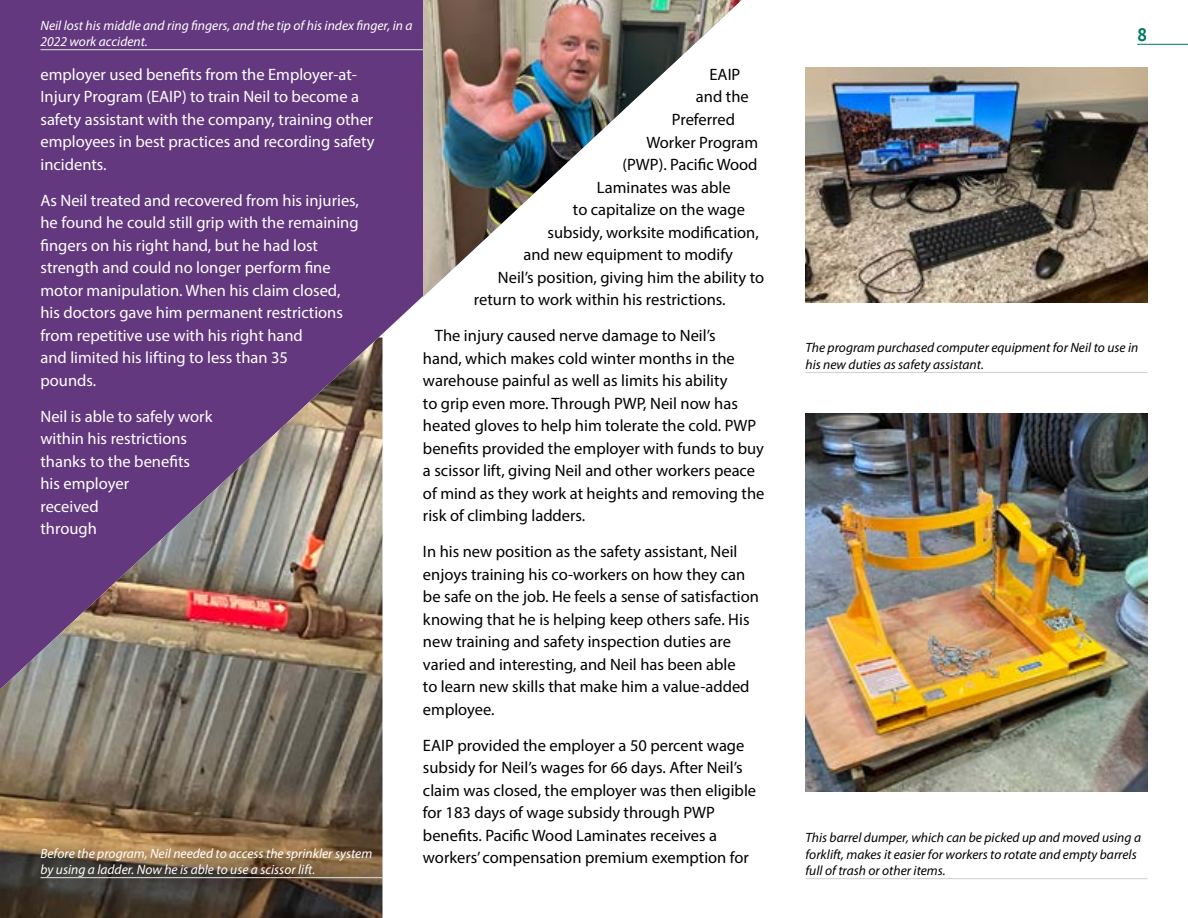
<style>
.page{position:relative;width:1188px;height:918px;background:#fff}
.page>*{position:absolute;margin:0;border:0;box-sizing:border-box;transform-origin:0 0}
.t1{font:700 18px "PT Sans";color:#007961}
.t2{font:16.5px/22.5px "Myriad Pro";color:#000}
.t3{font:16.5px/22.5px "Myriad Pro";color:#fff}
.t4{font:italic 13.5px/16.2px "Myriad Pro";color:#000}
.t5{font:italic 13.5px/16.2px "Myriad Pro";color:#fff}
</style>
<div class="page">
<svg style="left:0;top:0;width:423px;height:689px;background:#724b8b"></svg>
<img style="left:0;top:338px;width:382px;height:580px">
<img style="left:806px;top:68px;width:342px;height:234px">
<img style="left:423px;top:0;width:319px;height:297px">
<img style="left:806px;top:413px;width:342px;height:379px">
<hr style="left:1137px;top:44px;width:51px;height:1px;background:#007961">
<hr style="left:806px;top:878px;width:342px;height:1px;background:#d1d3d4">
<hr style="left:806px;top:372px;width:342px;height:1px;background:#d1d3d4">
<hr style="left:40px;top:877px;width:342px;height:1px;background:#d1d3d4">
<hr style="left:40px;top:49px;width:383px;height:1px;background:#d1d3d4">
<p class="t5" style="left:40px;top:17px;width:374px">Neil lost his middle and ring fingers, and the tip of his index finger, in a<br>2022 work accident.</p>
<p class="t3" style="left:40px;top:63px;width:336px">employer used benefits from the Employer-at-Injury Program (EAIP) to train Neil to become a safety assistant with the company, training other employees in best practices and recording safety incidents.</p>
<p class="t3" style="left:40px;top:189px;width:320px">As Neil treated and recovered from his injuries, he found he could still grip with the remaining fingers on his right hand, but he had lost strength and could no longer perform fine motor manipulation. When his claim closed, his doctors gave him permanent restrictions from repetitive use with his right hand<br>and limited his lifting to less than 35<br>pounds.</p>
<p class="t3" style="left:40px;top:405px;width:173px">Neil is able to safely work within his restrictions thanks to the benefits his employer<br>received<br>through</p>
<p class="t5" style="left:40px;top:845px;width:333px">Before the program, Neil needed to access the sprinkler system by using a ladder. Now he is able to use a scissor lift.</p>
<p class="t2" style="left:709px;top:63px;width:32px">EAIP</p>
<p class="t2" style="left:696px;top:85px;width:54px">and the</p>
<p class="t2" style="left:672px;top:108px;width:65px">Preferred</p>
<p class="t2" style="left:646px;top:130px;width:113px">Worker Program</p>
<p class="t2" style="left:622px;top:153px;width:137px">(PWP). Pacific Wood</p>
<p class="t2" style="left:597px;top:175px;width:135px">Laminates was able</p>
<p class="t2" style="left:573px;top:198px;width:174px">to capitalize on the wage</p>
<p class="t2" style="left:547px;top:220px;width:213px">subsidy, worksite modification,</p>
<p class="t2" style="left:523px;top:243px;width:211px">and new equipment to modify</p>
<p class="t2" style="left:498px;top:266px;width:268px">Neil’s position, giving him the ability to</p>
<p class="t2" style="left:474px;top:288px;width:253px">return to work within his restrictions.</p>
<p class="t2" style="left:423px;top:324px;width:343px;text-indent:12px">The injury caused nerve damage to Neil’s<br>hand, which makes cold winter months in the warehouse painful as well as limits his ability<br>to grip even more. Through PWP, Neil now has heated gloves to help him tolerate the cold. PWP benefits provided the employer with funds to buy a scissor lift, giving Neil and other workers peace of mind as they work at heights and removing the risk of climbing ladders.</p>
<p class="t2" style="left:423px;top:540px;width:337px">In his new position as the safety assistant, Neil enjoys training his co-workers on how they can be safe on the job. He feels a sense of satisfaction knowing that he is helping keep others safe. His new training and safety inspection duties are varied and interesting, and Neil has been able<br>to learn new skills that make him a value-added employee.</p>
<p class="t2" style="left:423px;top:734px;width:335px">EAIP provided the employer a 50 percent wage subsidy for Neil’s wages for 66 days. After Neil’s claim was closed, the employer was then eligible for 183 days of wage subsidy through PWP benefits. Pacific Wood Laminates receives a workers’ compensation premium exemption for</p>
<p class="t1" style="left:1137px;top:22px;width:12px">8</p>
<p class="t4" style="left:806px;top:340px;width:334px">The program purchased computer equipment for Neil to use in his new duties as safety assistant.</p>
<p class="t4" style="left:806px;top:830px;width:337px">This barrel dumper, which can be picked up and moved using a forklift, makes it easier for workers to rotate and empty barrels full of trash or other items.</p>
</div>
